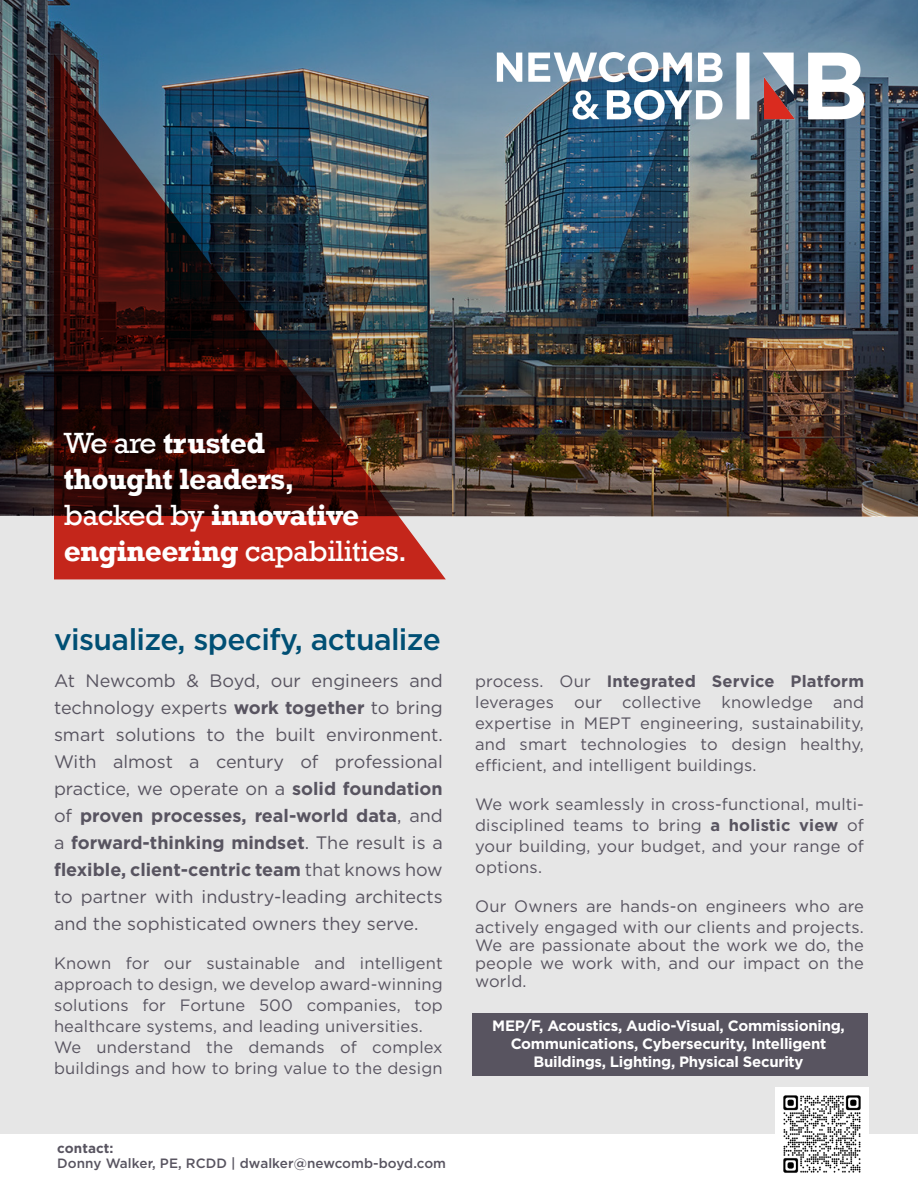
<style>
.page{position:relative;width:918px;height:1188px;background:#fff}
.page>*{position:absolute;margin:0;border:0;box-sizing:border-box;transform-origin:0 0}
.Paragraph_Style_4{font:700 30px/36px "Rockwell";letter-spacing:-.02em;color:#fff}
.Paragraph_Style_4-2{font:500 30px "Gotham";letter-spacing:-.02em;color:#004f74}
.Paragraph_Style_4-3{font:18px/27px "Gotham";color:#585460;text-align:justify}
.Paragraph_Style_4-4{font:16.5px/21px "Gotham";letter-spacing:.01em;color:#585460;text-align:justify}
.Paragraph_Style_4-5{font:700 15px/18px "Gotham";letter-spacing:-.02em;color:#fff;text-align:center}
.t1{font:500 13.5px/15px "Gotham";letter-spacing:.005em;color:#585460}
.s1{font-weight:400}
.s2{font-weight:700}
</style>
<div class="page">
<img style="left:0;top:0;width:918px;height:516px">
<div style="left:0;top:516px;width:918px;height:618px;background:#e6e6e6"></div>
<img style="left:775px;top:1087px;width:93px;height:86px">
<div style="left:472px;top:1013px;width:395px;height:63px;background:#585460"></div>
<img style="left:54px;top:54px;width:392px;height:525px">
<img style="left:496px;top:51px;width:370px;height:71px">
<p class="Paragraph_Style_4" style="left:64px;top:425px;width:345px"><span class="s1">We are</span> trusted<br>thought leaders,<br><span class="s1">backed by</span> innovative engineering <span class="s1">capabilities.</span></p>
<p class="Paragraph_Style_4-2" style="left:54px;top:619px;width:388px">visualize, specify, actualize</p>
<p class="Paragraph_Style_4-3" style="left:54px;top:667px;width:390px">At Newcomb &amp; Boyd, our engineers and technology experts <span class="s2">work together</span> to bring smart solutions to the built environment.<br>With almost a century of professional practice, we operate on a <span class="s2">solid foundation </span>of <span class="s2">proven processes, real-world data</span>, and a <span class="s2">forward-thinking mindset</span>. The result is a <span class="s2">flexible, client-centric team</span> that knows how to partner with industry-leading architects and the sophisticated owners they serve.</p>
<p class="Paragraph_Style_4-4" style="left:54px;top:952px;width:390px">Known for our sustainable and intelligent approach to design, we develop award-winning solutions for Fortune 500 companies, top healthcare systems, and leading universities.</p>
<p class="Paragraph_Style_4-4" style="left:54px;top:1036px;width:390px">We understand the demands of complex buildings and how to bring value to the design</p>
<p class="t1" style="left:57px;top:1141px;width:390px"><span class="s2">contact:<br></span>Donny Walker, PE, RCDD | dwalker@newcomb-boyd.com</p>
<p class="Paragraph_Style_4-4" style="left:475px;top:670px;width:390px">process. Our <span class="s2">Integrated Service Platform </span>leverages our collective knowledge and expertise in MEPT engineering, sustainability, and smart technologies to design healthy, efficient, and intelligent buildings.</p>
<p class="Paragraph_Style_4-4" style="left:475px;top:793px;width:390px">We work seamlessly in cross-functional, multi&shy;disciplined teams to bring <span class="s2">a holistic view</span> of your building, your budget, and your range of options.</p>
<p class="Paragraph_Style_4-4" style="left:475px;top:895px;width:390px">Our Owners are hands-on engineers who are actively engaged with our clients and projects.</p>
<p class="Paragraph_Style_4-4" style="left:475px;top:936px;width:390px;line-height:18px">We are passionate about the work we do, the people we work with, and our impact on the world.</p>
<p class="Paragraph_Style_4-5" style="left:492px;top:1017px;width:354px">MEP/F, Acoustics, Audio-Visual, Commissioning,<br>Communications, Cybersecurity, Intelligent<br>Buildings, Lighting, Physical Security</p>
</div>
